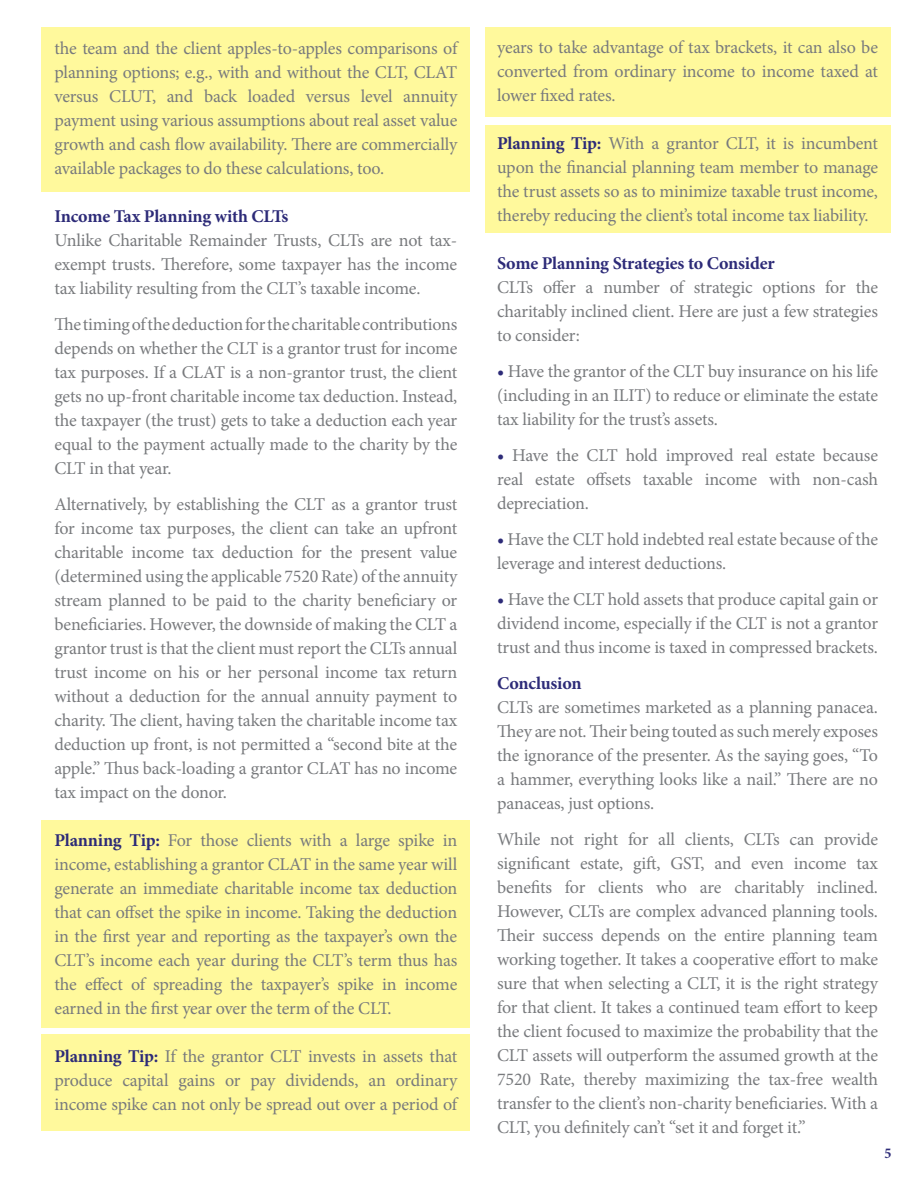
<style>
.page{position:relative;width:918px;height:1188px;background:#fff}
.page>*{position:absolute;margin:0;border:0;box-sizing:border-box;transform-origin:0 0}
.t1{font:18px/24px "Minion Pro";letter-spacing:-.015em;color:#787a7d;text-align:justify}
.t2{font:700 18px "Minion Pro";letter-spacing:-.01em;color:#2d2b78}
.t3{font:700 condensed 15px "Minion Pro";color:#2d2b78}
.s1{font-weight:700;color:#2d2b78}
</style>
<div class="page">
<div style="left:42px;top:821px;width:428px;height:207px;background:#fff99c"></div>
<div style="left:42px;top:1035px;width:428px;height:96px;background:#fff99c"></div>
<div style="left:485px;top:27px;width:406px;height:90px;background:#fff99c"></div>
<div style="left:485px;top:125px;width:406px;height:108px;background:#fff99c"></div>
<div style="left:42px;top:27px;width:428px;height:164px;background:#fff99c"></div>
<p class="t1" style="left:54px;top:36px;width:404px">the team and the client apples-to-apples comparisons of planning options; e.g., with and without the CLT, CLAT versus CLUT, and back loaded versus level annuity payment using various assumptions about real asset value growth and cash flow availability. There are commercially available packages to do these calculations, too.</p>
<p class="t2" style="left:54px;top:203px;width:236px">Income Tax Planning with CLTs</p>
<p class="t1" style="left:54px;top:228px;width:404px">Unlike Charitable Remainder Trusts, CLTs are not tax&shy;exempt trusts. Therefore, some taxpayer has the income tax liability resulting from the CLT’s taxable income.</p>
<p class="t1" style="left:54px;top:312px;width:404px">The timing of the deduction for the charitable contributions depends on whether the CLT is a grantor trust for income tax purposes. If a CLAT is a non-grantor trust, the client gets no up-front charitable income tax deduction. Instead, the taxpayer (the trust) gets to take a deduction each year equal to the payment actually made to the charity by the CLT in that year.</p>
<p class="t1" style="left:54px;top:492px;width:404px">Alternatively, by establishing the CLT as a grantor trust for income tax purposes, the client can take an upfront charitable income tax deduction for the present value (determined using the applicable 7520 Rate) of the annuity stream planned to be paid to the charity beneficiary or beneficiaries. However, the downside of making the CLT a grantor trust is that the client must report the CLTs annual trust income on his or her personal income tax return without a deduction for the annual annuity payment to charity. The client, having taken the charitable income tax deduction up front, is not permitted a “second bite at the apple.” Thus back-loading a grantor CLAT has no income tax impact on the donor.</p>
<p class="t1" style="left:54px;top:828px;width:404px"><span class="s1">Planning Tip:</span> For those clients with a large spike in income, establishing a grantor CLAT in the same year will generate an immediate charitable income tax deduction that can offset the spike in income. Taking the deduction in the first year and reporting as the taxpayer’s own the CLT’s income each year during the CLT’s term thus has the effect of spreading the taxpayer’s spike in income earned in the first year over the term of the CLT.</p>
<p class="t1" style="left:54px;top:1044px;width:404px"><span class="s1">Planning Tip:</span> If the grantor CLT invests in assets that produce capital gains or pay dividends, an ordinary income spike can not only be spread out over a period of</p>
<p class="t1" style="left:497px;top:35px;width:382px">years to take advantage of tax brackets, it can also be converted from ordinary income to income taxed at lower fixed rates.</p>
<p class="t1" style="left:497px;top:131px;width:382px"><span class="s1">Planning Tip:</span> With a grantor CLT, it is incumbent upon the financial planning team member to manage the trust assets so as to minimize taxable trust income, thereby reducing the client’s total income tax liability.</p>
<p class="t2" style="left:497px;top:250px;width:279px">Some Planning Strategies to Consider</p>
<p class="t1" style="left:497px;top:275px;width:382px">CLTs offer a number of strategic options for the charitably inclined client. Here are just a few strategies to consider:</p>
<p class="t1" style="left:497px;top:359px;width:382px"><span class="s1">•</span> Have the grantor of the CLT buy insurance on his life (including in an ILIT) to reduce or eliminate the estate tax liability for the trust’s assets.</p>
<p class="t1" style="left:497px;top:443px;width:382px"><span class="s1">•</span> Have the CLT hold improved real estate because real estate offsets taxable income with non-cash depreciation.</p>
<p class="t1" style="left:497px;top:527px;width:382px"><span class="s1">•</span> Have the CLT hold indebted real estate because of the leverage and interest deductions.</p>
<p class="t1" style="left:497px;top:587px;width:382px"><span class="s1">•</span> Have the CLT hold assets that produce capital gain or dividend income, especially if the CLT is not a grantor trust and thus income is taxed in compressed brackets.</p>
<p class="t2" style="left:497px;top:670px;width:86px">Conclusion</p>
<p class="t1" style="left:497px;top:695px;width:382px">CLTs are sometimes marketed as a planning panacea.<br>They are not. Their being touted as such merely exposes the ignorance of the presenter. As the saying goes, “To a hammer, everything looks like a nail.” There are no panaceas, just options.</p>
<p class="t1" style="left:497px;top:827px;width:382px">While not right for all clients, CLTs can provide significant estate, gift, GST, and even income tax benefits for clients who are charitably inclined.<br>However, CLTs are complex advanced planning tools.<br>Their success depends on the entire planning team working together. It takes a cooperative effort to make sure that when selecting a CLT, it is the right strategy for that client. It takes a continued team effort to keep the client focused to maximize the probability that the CLT assets will outperform the assumed growth at the 7520 Rate, thereby maximizing the tax-free wealth transfer to the client’s non-charity beneficiaries. With a CLT, you definitely can’t “set it and forget it.”</p>
<p class="t3" style="left:885px;top:1143px;width:8px">5</p>
</div>
